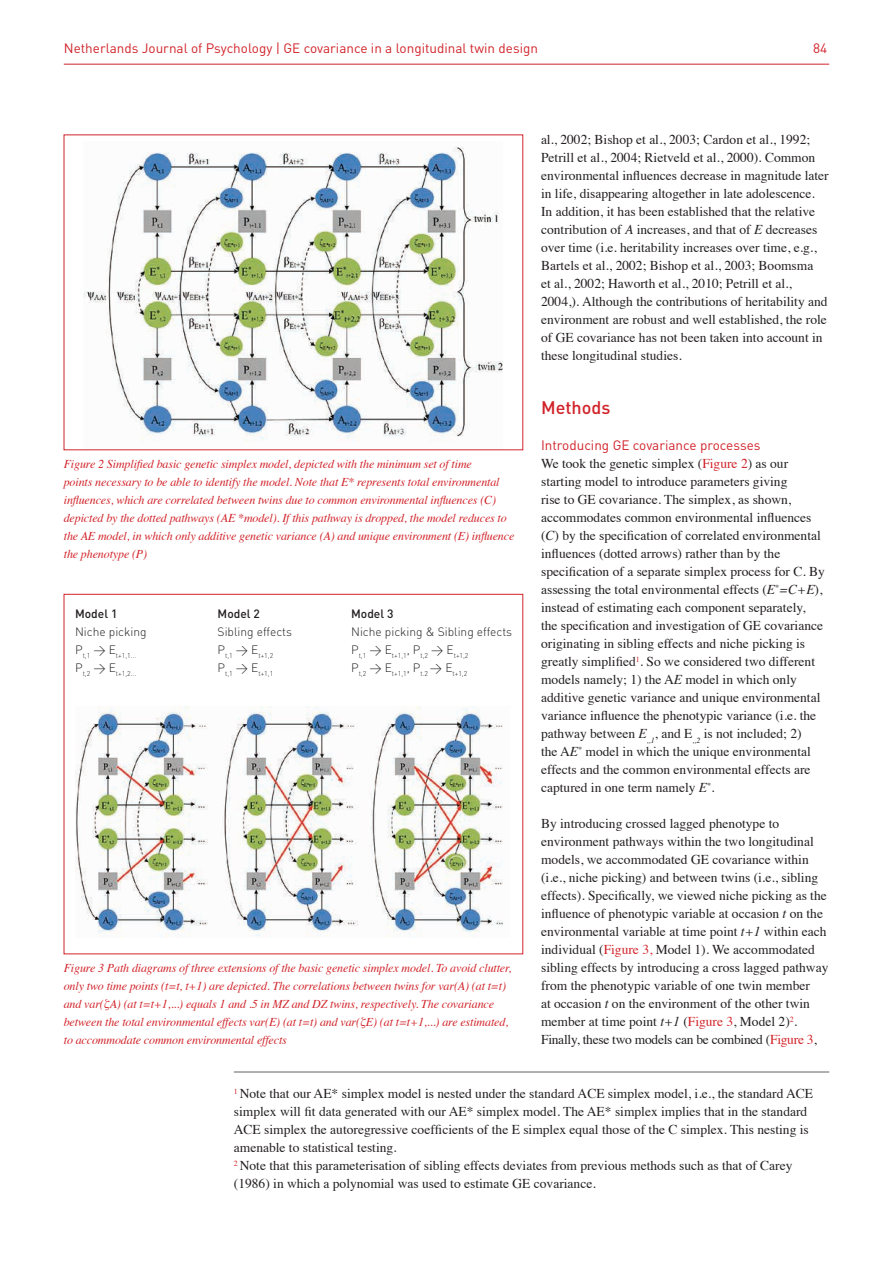
<style>
.page{position:relative;width:893px;height:1263px;background:#fff}
.page>*{position:absolute;margin:0;border:0;box-sizing:border-box;transform-origin:0 0}
.t1{font:500 18px "DIN Pro";color:#d1232a}
.t2{font:13.5px/18px "Times";color:#231f20}
.t3{font:13.5px "DIN Pro";color:#d1232a}
.t4{font:italic 12px/18px "Times";letter-spacing:-.01em;color:#d1232a}
.t5{font:300 12px "DIN Pro";color:#231f20}
.t6{font:500 12px "DIN Pro";color:#231f20}
.t7{font:300 6.9px "DIN Pro";color:#231f20}
.s1{font-style:italic}
.s2{color:#d1232a}
</style>
<div class="page">
<hr style="left:64px;top:64px;width:765px;height:1px;background:#d1232a">
<img style="left:84px;top:147px;width:419px;height:295px">
<img style="left:76px;top:706px;width:427px;height:231px">
<hr style="left:234px;top:1071px;width:595px;height:1px;background:#636366">
<p class="t3" style="left:64px;top:37px;width:476px">Netherlands Journal of Psychology | GE covariance in a longitudinal twin design</p>
<p class="t3" style="left:813px;top:37px;width:16px">84</p>
<p class="t4" style="left:64px;top:454px;width:452px">Figure 2 Simplified basic genetic simplex model, depicted with the minimum set of time<br>points necessary to be able to identify the model. Note that E* represents total environmental influences, which are correlated between twins due to common environmental influences (C) depicted by the dotted pathways (AE *model). If this pathway is dropped, the model reduces to the AE model, in which only additive genetic variance (A) and unique environment (E) influence the phenotype (P)</p>
<p class="t6" style="left:75px;top:604px;width:44px">Model 1</p>
<p class="t6" style="left:218px;top:604px;width:44px">Model 2</p>
<p class="t6" style="left:351px;top:604px;width:44px">Model 3</p>
<p class="t5" style="left:75px;top:623px;width:73px">Niche picking</p>
<p class="t5" style="left:218px;top:623px;width:76px">Sibling effects</p>
<p class="t5" style="left:351px;top:623px;width:163px">Niche picking &amp; Sibling effects</p>
<p class="t7" style="left:75px;top:650px;width:63px"><sup>P</sup>t,1 <sup>→</sup> <sup>E</sup>t+1,1...</p>
<p class="t7" style="left:218px;top:650px;width:57px"><sup>P</sup>t,1 <sup>→</sup> <sup>E</sup>t+1,2</p>
<p class="t7" style="left:351px;top:650px;width:119px"><sup>P</sup>t,1 <sup>→</sup> <sup>E</sup>t+1,1<sup>,</sup> <sup>P</sup>t,2 <sup>→</sup> <sup>E</sup>t+1,2</p>
<p class="t7" style="left:75px;top:668px;width:63px"><sup>P</sup>t,2 <sup>→</sup> <sup>E</sup>t+1,2...</p>
<p class="t7" style="left:218px;top:668px;width:57px"><sup>P</sup>t,1 <sup>→</sup> <sup>E</sup>t+1,1</p>
<p class="t7" style="left:351px;top:668px;width:118px"><sup>P</sup>t,2 <sup>→</sup> <sup>E</sup>t+1,1<sup>,</sup> <sup>P</sup>t.2 <sup>→</sup> <sup>E</sup>t+1,2</p>
<p class="t4" style="left:64px;top:958px;width:449px">Figure 3 Path diagrams of three extensions of the basic genetic simplex model. To avoid clutter, only two time points (t=t, t+1) are depicted. The correlations between twins for var(A) (at t=t) and var(ζA) (at t=t+1,...) equals 1 and .5 in MZ and DZ twins, respectively. The covariance between the total environmental effects var(E) (at t=t) and var(ζE) (at t=t+1,...) are estimated, to accommodate common environmental effects</p>
<p class="t2" style="left:541px;top:129px;width:289px">al., 2002; Bishop et al., 2003; Cardon et al., 1992; Petrill et al., 2004; Rietveld et al., 2000). Common environmental influences decrease in magnitude later in life, disappearing altogether in late adolescence.<br>In addition, it has been established that the relative contribution of <span class="s1">A</span> increases, and that of <span class="s1">E</span> decreases over time (i.e. heritability increases over time, e.g., Bartels et al., 2002; Bishop et al., 2003; Boomsma<br>et al., 2002; Haworth et al., 2010; Petrill et al., 2004,). Although the contributions of heritability and environment are robust and well established, the role of GE covariance has not been taken into account in these longitudinal studies.</p>
<h1 class="t1" style="left:541px;top:393px;width:71px">Methods</h1>
<p class="t3" style="left:541px;top:435px;width:221px">Introducing GE covariance processes</p>
<p class="t2" style="left:541px;top:453px;width:285px">We took the genetic simplex (<span class="s2">Figure 2</span>) as our starting model to introduce parameters giving<br>rise to GE covariance. The simplex, as shown, accommodates common environmental influences (<span class="s1">C</span>) by the specification of correlated environmental influences (dotted arrows) rather than by the specification of a separate simplex process for C. By assessing the total environmental effects (<span class="s1">E</span><sup>*</sup><span class="s1">=C+E</span>), instead of estimating each component separately, the specification and investigation of GE covariance originating in sibling effects and niche picking is greatly simplified<sup>1</sup>. So we considered two different models namely; 1) the A<span class="s1">E</span> model in which only additive genetic variance and unique environmental variance influence the phenotypic variance (i.e. the pathway between <span class="s1">E</span><sub>,,1</sub>, and E<sub>,,2</sub> is not included; 2)<br>the A<span class="s1">E</span><sup>*</sup> model in which the unique environmental effects and the common environmental effects are captured in one term namely <span class="s1">E</span><sup>*</sup>.</p>
<p class="t2" style="left:541px;top:813px;width:289px">By introducing crossed lagged phenotype to environment pathways within the two longitudinal models, we accommodated GE covariance within (i.e., niche picking) and between twins (i.e., sibling effects). Specifically, we viewed niche picking as the influence of phenotypic variable at occasion <span class="s1">t</span> on the environmental variable at time point <span class="s1">t+1</span> within each individual (<span class="s2">Figure 3,</span> Model 1). We accommodated sibling effects by introducing a cross lagged pathway from the phenotypic variable of one twin member<br>at occasion <span class="s1">t</span> on the environment of the other twin member at time point <span class="s1">t+1</span> (<span class="s2">Figure 3</span>, Model 2)<sup>2</sup>.<br>Finally, these two models can be combined (<span class="s2">Figure 3</span>,</p>
<p class="t2" style="left:234px;top:1083px;width:581px"><sup>1</sup> Note that our AE* simplex model is nested under the standard ACE simplex model, i.e., the standard ACE simplex will fit data generated with our AE* simplex model. The AE* simplex implies that in the standard ACE simplex the autoregressive coefficients of the E simplex equal those of the C simplex. This nesting is amenable to statistical testing.<br><sup>2</sup> Note that this parameterisation of sibling effects deviates from previous methods such as that of Carey (1986) in which a polynomial was used to estimate GE covariance.</p>
</div>
